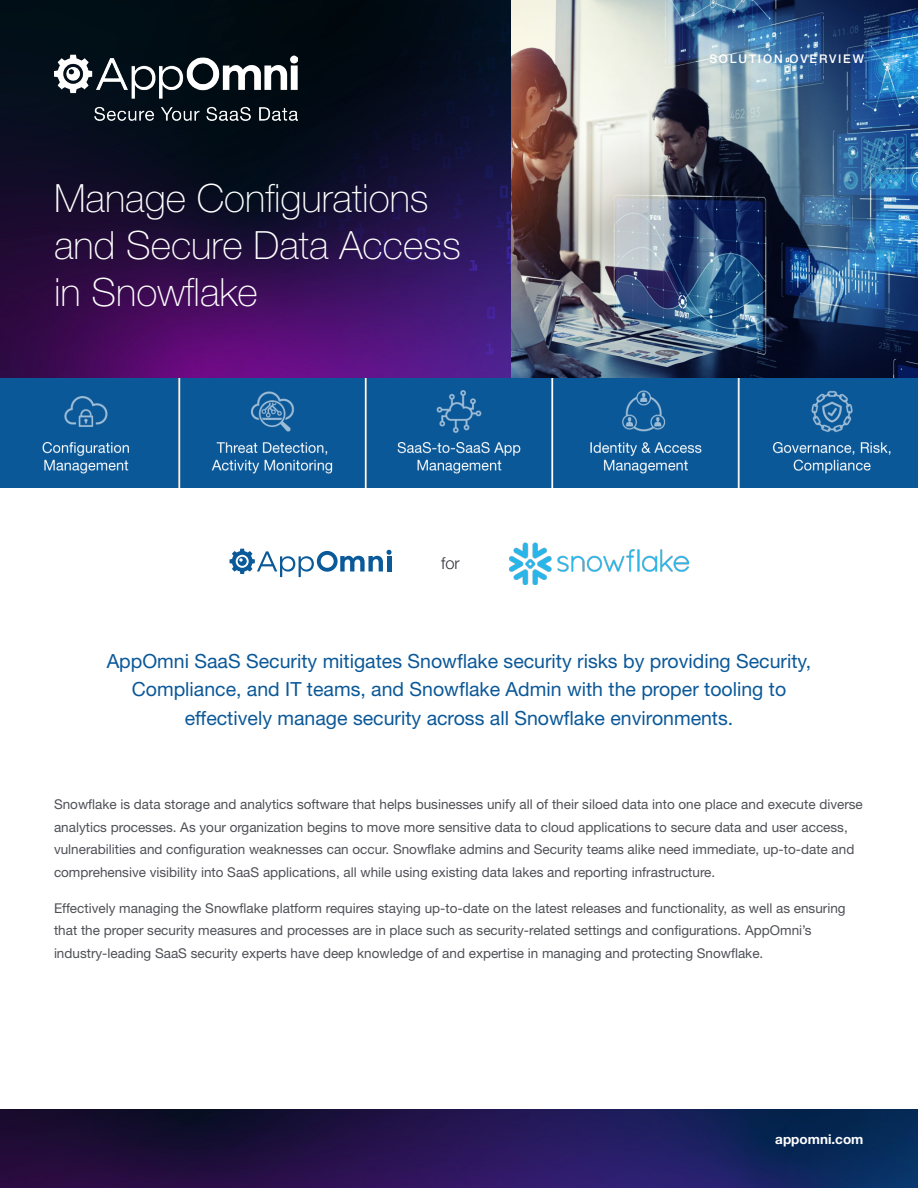
<style>
.page{position:relative;width:918px;height:1188px;background:#fff}
.page>*{position:absolute;margin:0;border:0;box-sizing:border-box;transform-origin:0 0}
.t1{font:100 39px/46.8px "Helvetica Neue LT Std";color:#fff}
.AO_Callout_Center{font:19.5px/28.5px "Helvetica Neue LT Std";color:#0b5898;text-align:center}
.Content_10{font:300 16.5px "Helvetica Neue LT Std";color:#323338}
.Content_9{font:13.5px/22.5px "Helvetica Neue LT Std";color:#4f5057}
.t2{font:700 13.5px "Helvetica Neue LT Std";color:#fff}
.Doc_type_light{font:500 12px "Helvetica Neue LT Std";letter-spacing:.15em;color:#fff}
</style>
<div class="page">
<img style="left:0;top:0;width:918px;height:487px">
<img style="left:0;top:1109px;width:918px;height:79px">
<img style="left:512px;top:0;width:406px;height:378px">
<svg style="left:230px;top:549px;width:162px;height:28px"></svg>
<img style="left:509px;top:542px;width:179px;height:43px">
<img style="left:54px;top:54px;width:243px;height:66px">
<h1 class="t1" style="left:54px;top:175px;width:408px">Manage Configurations and Secure Data Access in Snowflake</h1>
<p class="Content_10" style="left:441px;top:553px;width:20px">for</p>
<p class="Doc_type_light" style="left:709px;top:51px;width:156px">SOLUTION OVERVIEW</p>
<p class="AO_Callout_Center" style="left:107px;top:646px;width:706px">AppOmni SaaS Security mitigates Snowflake security risks by providing Security,<br>Compliance, and IT teams, and Snowflake Admin with the proper tooling to effectively manage security across all Snowflake environments.</p>
<p class="Content_9" style="left:54px;top:793px;width:810px">Snowflake is data storage and analytics software that helps businesses unify all of their siloed data into one place and execute diverse analytics processes. As your organization begins to move more sensitive data to cloud applications to secure data and user access, vulnerabilities and configuration weaknesses can occur. Snowflake admins and Security teams alike need immediate, up-to-date and comprehensive visibility into SaaS applications, all while using existing data lakes and reporting infrastructure.</p>
<p class="Content_9" style="left:54px;top:896px;width:793px">Effectively managing the Snowflake platform requires staying up-to-date on the latest releases and functionality, as well as ensuring that the proper security measures and processes are in place such as security-related settings and configurations. AppOmni’s industry-leading SaaS security experts have deep knowledge of and expertise in managing and protecting Snowflake.</p>
<p class="t2" style="left:775px;top:1130px;width:90px">appomni.com</p>
</div>
